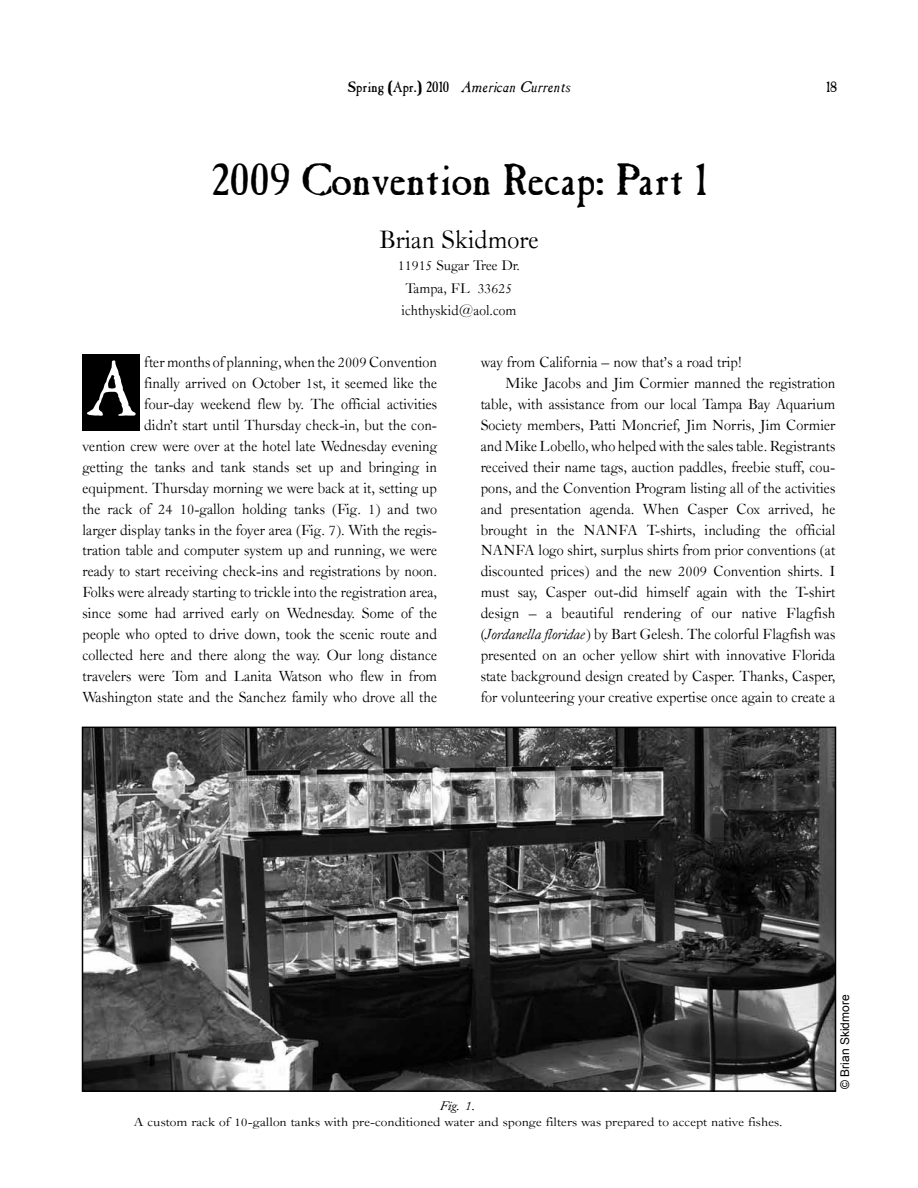
<style>
.page{position:relative;width:918px;height:1188px;background:#fff}
.page>*{position:absolute;margin:0;border:0;box-sizing:border-box;transform-origin:0 0}
.t1{font:78px "Caslon Antique";color:#fff}
.t2{font:45px "Caslon Antique";color:#000}
.t3{font:27px "Caslon Old Face BT";color:#000}
.t4{font:15.75px/21px "Caslon Old Face BT";color:#000;text-align:right}
.t5{font:15px/22.5px "Caslon Old Face BT";color:#000}
.t6{font:15px "Caslon Antique";color:#000}
.t7{font:italic 13.5px "Caslon Old Face BT";color:#000;scale:1.18 1}
.t8{font:12.75px "Caslon Old Face BT";color:#000;scale:1.18 1}
.t9{font:12px "Arial";color:#000}
.s1{font-style:italic}
</style>
<div class="page">
<div style="left:83px;top:355px;width:57px;height:76px;background:#000"></div>
<img style="left:85px;top:730px;width:748px;height:359px">
<div style="left:82px;top:727px;width:754px;height:365px;border:2px solid #000"></div>
<p class="t6" style="left:348px;top:81px;width:224px">Spring (Apr.) 2010 <span class="s1">American Currents</span></p>
<p class="t6" style="left:826px;top:80px;width:12px">18</p>
<h2 class="t2" style="left:211px;top:160px;width:497px">2009 Convention Recap: Part 1</h2>
<h3 class="t3" style="left:379px;top:223px;width:161px">Brian Skidmore</h3>
<p class="t5" style="left:398px;top:254px;width:124px">11915 Sugar Tree Dr.<br>Tampa, FL 33625 ichthyskid@aol.com</p>
<p class="t4" style="left:83px;top:351px;width:356px">fter months of planning, when the 2009 Convention<br>finally arrived on October 1st, it seemed like the<br>four-day weekend flew by. The official activities<br>didn’t start until Thursday check-in, but the con-<br>vention crew were over at the hotel late Wednesday evening getting the tanks and tank stands set up and bringing in equipment. Thursday morning we were back at it, setting up the rack of 24 10-gallon holding tanks (Fig. 1) and two larger display tanks in the foyer area (Fig. 7). With the regis&shy;tration table and computer system up and running, we were ready to start receiving check-ins and registrations by noon.<br>Folks were already starting to trickle into the registration area, since some had arrived early on Wednesday. Some of the people who opted to drive down, took the scenic route and collected here and there along the way. Our long distance travelers were Tom and Lanita Watson who flew in from Washington state and the Sanchez family who drove all the</p>
<p class="t4" style="left:481px;top:351px;width:263px">way from California – now that’s a road trip!</p>
<h1 class="t1" style="left:84px;top:354px;width:55px">A</h1>
<p class="t4" style="left:505px;top:372px;width:332px">Mike Jacobs and Jim Cormier manned the registration</p>
<p class="t4" style="left:481px;top:393px;width:356px">table, with assistance from our local Tampa Bay Aquarium</p>
<p class="t4" style="left:481px;top:414px;width:356px">Society members, Patti Moncrief, Jim Norris, Jim Cormier</p>
<p class="t4" style="left:481px;top:435px;width:356px">and Mike Lobello, who helped with the sales table. Registrants</p>
<p class="t4" style="left:481px;top:456px;width:356px">received their name tags, auction paddles, freebie stuff, cou-</p>
<p class="t4" style="left:481px;top:477px;width:356px">pons, and the Convention Program listing all of the activities</p>
<p class="t4" style="left:481px;top:498px;width:356px">and presentation agenda. When Casper Cox arrived, he</p>
<p class="t4" style="left:481px;top:519px;width:356px">brought in the NANFA T-shirts, including the official</p>
<p class="t4" style="left:481px;top:540px;width:356px">NANFA logo shirt, surplus shirts from prior conventions (at</p>
<p class="t4" style="left:481px;top:561px;width:356px">discounted prices) and the new 2009 Convention shirts. I</p>
<p class="t4" style="left:481px;top:582px;width:356px">must say, Casper out-did himself again with the T-shirt</p>
<p class="t4" style="left:481px;top:603px;width:356px">design – a beautiful rendering of our native Flagfish</p>
<p class="t4" style="left:481px;top:624px;width:356px">(<span class="s1">Jordanella floridae</span>) by Bart Gelesh. The colorful Flagfish was</p>
<p class="t4" style="left:481px;top:645px;width:356px">presented on an ocher yellow shirt with innovative Florida</p>
<p class="t4" style="left:481px;top:666px;width:356px">state background design created by Casper. Thanks, Casper,</p>
<p class="t4" style="left:481px;top:687px;width:356px">for volunteering your creative expertise once again to create a</p>
<p class="t7" style="left:440px;top:1098px;width:32px">Fig. 1.</p>
<p class="t8" style="left:134px;top:1114px;width:552px">A custom rack of 10-gallon tanks with pre-conditioned water and sponge filters was prepared to accept native fishes.</p>
<p class="t9" style="left:837px;top:1089px;width:96px;rotate:-90deg">© Brian Skidmore</p>
</div>
